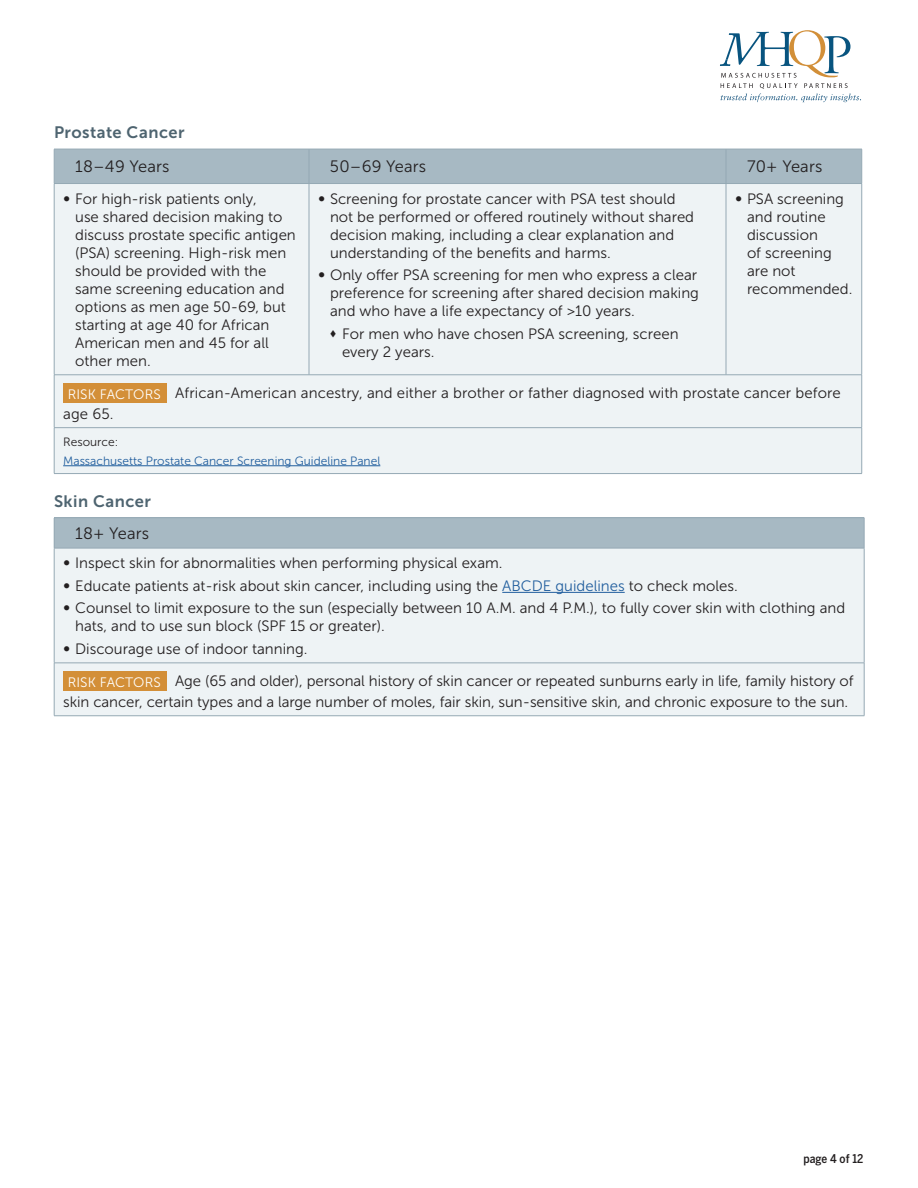
<style>
.page{position:relative;width:918px;height:1188px;background:#fff}
.page>*{position:absolute;margin:0;border:0;box-sizing:border-box;transform-origin:0 0}
.t1{font:16.5px "Museo Sans 300";letter-spacing:.01em;color:#231f20}
.t2{font:16.5px "Museo Sans 700";letter-spacing:.03em;color:#4e6470}
.t3{font:15px/18px "Museo Sans 300";color:#231f20}
.t4{font:12px "Museo Sans 300";color:#215e9e}
.t5{font:500 12px "Benton Sans Cond";color:#231f20}
.t6{font:12px "Museo Sans 300";color:#231f20}
.s1{font-size:18px}
.s2{font-size:13.65px;color:#fff}
.s3{color:#215e9e}
</style>
<div class="page">
<svg style="left:720px;top:30px;width:141px;height:72px"></svg>
<div style="left:55px;top:150px;width:806px;height:33px;background:#a7b9c3"></div>
<div style="left:55px;top:184px;width:806px;height:289px;background:#eef3f5"></div>
<hr style="left:54px;top:375px;width:255px;height:1px;background:#95a9b4">
<hr style="left:309px;top:375px;width:417px;height:1px;background:#95a9b4">
<hr style="left:726px;top:375px;width:136px;height:1px;background:#95a9b4">
<hr style="left:54px;top:183px;width:255px;height:1px;background:#95a9b4">
<hr style="left:54px;top:184px;width:1px;height:191px;background:#95a9b4">
<hr style="left:309px;top:183px;width:417px;height:1px;background:#95a9b4">
<hr style="left:726px;top:183px;width:136px;height:1px;background:#95a9b4">
<hr style="left:861px;top:184px;width:1px;height:191px;background:#95a9b4">
<hr style="left:54px;top:375px;width:1px;height:52px;background:#95a9b4">
<hr style="left:861px;top:375px;width:1px;height:52px;background:#95a9b4">
<hr style="left:54px;top:427px;width:255px;height:1px;background:#95a9b4">
<hr style="left:54px;top:428px;width:1px;height:45px;background:#95a9b4">
<hr style="left:309px;top:427px;width:417px;height:1px;background:#95a9b4">
<hr style="left:726px;top:427px;width:136px;height:1px;background:#95a9b4">
<hr style="left:861px;top:428px;width:1px;height:45px;background:#95a9b4">
<hr style="left:54px;top:473px;width:255px;height:1px;background:#95a9b4">
<hr style="left:309px;top:473px;width:417px;height:1px;background:#95a9b4">
<hr style="left:726px;top:473px;width:136px;height:1px;background:#95a9b4">
<hr style="left:309px;top:149px;width:1px;height:34px;background:#95a9b4">
<hr style="left:726px;top:149px;width:1px;height:34px;background:#95a9b4">
<hr style="left:861px;top:149px;width:1px;height:34px;background:#95a9b4">
<hr style="left:309px;top:184px;width:1px;height:191px;background:#95a9b4">
<hr style="left:726px;top:184px;width:1px;height:191px;background:#95a9b4">
<hr style="left:54px;top:149px;width:255px;height:1px;background:#95a9b4">
<hr style="left:54px;top:149px;width:1px;height:34px;background:#95a9b4">
<hr style="left:309px;top:149px;width:417px;height:1px;background:#95a9b4">
<hr style="left:726px;top:149px;width:136px;height:1px;background:#95a9b4">
<div style="left:63px;top:384px;width:103px;height:19px;background:#d38f38"></div>
<hr style="left:63px;top:465px;width:317px;height:1px;background:#215e9e">
<div style="left:54px;top:518px;width:810px;height:30px;background:#a7b9c3"></div>
<div style="left:55px;top:549px;width:809px;height:167px;background:#eef3f5"></div>
<hr style="left:54px;top:548px;width:1px;height:115px;background:#95a9b4">
<hr style="left:54px;top:663px;width:810px;height:1px;background:#95a9b4">
<hr style="left:54px;top:663px;width:1px;height:53px;background:#95a9b4">
<hr style="left:54px;top:716px;width:810px;height:1px;background:#95a9b4">
<hr style="left:54px;top:548px;width:810px;height:1px;background:#95a9b4">
<hr style="left:864px;top:548px;width:1px;height:115px;background:#95a9b4">
<hr style="left:864px;top:663px;width:1px;height:53px;background:#95a9b4">
<hr style="left:864px;top:518px;width:1px;height:30px;background:#95a9b4">
<hr style="left:54px;top:517px;width:810px;height:1px;background:#95a9b4">
<hr style="left:54px;top:518px;width:1px;height:30px;background:#95a9b4">
<hr style="left:502px;top:592px;width:123px;height:1px;background:#215e9e">
<div style="left:63px;top:672px;width:103px;height:19px;background:#d38f38"></div>
<p class="t2" style="left:54px;top:123px;width:132px">Prostate Cancer</p>
<p class="t1" style="left:75px;top:158px;width:96px">18–49 Years</p>
<p class="t1" style="left:330px;top:158px;width:98px">50–69 Years</p>
<p class="t1" style="left:747px;top:158px;width:77px">70+ Years</p>
<p class="t3" style="left:75px;top:190px;width:222px;text-indent:-12px"><span class="s1">•</span> For high-risk patients only,<br>use shared decision making to discuss prostate specific antigen (PSA) screening. High-risk men should be provided with the same screening education and options as men age 50-69, but starting at age 40 for African<br>American men and 45 for all other men.</p>
<p class="t3" style="left:330px;top:190px;width:366px;text-indent:-12px"><span class="s1">•</span> Screening for prostate cancer with PSA test should not be performed or offered routinely without shared decision making, including a clear explanation and understanding of the benefits and harms.</p>
<p class="t3" style="left:747px;top:190px;width:107px;text-indent:-12px"><span class="s1">•</span> PSA screening and routine discussion<br>of screening are not recommended.</p>
<p class="t3" style="left:330px;top:266px;width:371px;text-align:justify;text-indent:-12px"><span class="s1">•</span> Only offer PSA screening for men who express a clear preference for screening after shared decision making and who have a life expectancy of &gt;10 years.</p>
<p class="t3" style="left:342px;top:325px;width:338px;text-indent:-12px">▼ For men who have chosen PSA screening, screen every 2 years.</p>
<p class="t3" style="left:63px;top:383px;width:779px;line-height:20.7px;text-indent:5px"><span class="s2">RISK FACTORS</span> African-American ancestry, and either a brother or father diagnosed with prostate cancer before age 65.</p>
<p class="t6" style="left:63px;top:435px;width:57px">Resource:</p>
<p class="t4" style="left:63px;top:454px;width:319px">Massachusetts Prostate Cancer Screening Guideline Panel</p>
<p class="t2" style="left:54px;top:492px;width:99px">Skin Cancer</p>
<p class="t1" style="left:75px;top:525px;width:76px">18+ Years</p>
<p class="t3" style="left:63px;top:554px;width:441px"><span class="s1">•</span> Inspect skin for abnormalities when performing physical exam.</p>
<p class="t3" style="left:63px;top:577px;width:676px"><span class="s1">•</span> Educate patients at-risk about skin cancer, including using the <span class="s3">ABCDE guidelines</span> to check moles.</p>
<p class="t3" style="left:75px;top:599px;width:772px;text-indent:-12px"><span class="s1">•</span> Counsel to limit exposure to the sun (especially between 10 A.M. and 4 P.M.), to fully cover skin with clothing and hats, and to use sun block (SPF 15 or greater).</p>
<p class="t3" style="left:68px;top:633px;width:787px;line-height:32.2px;text-indent:-4px"><span class="s1">•</span> Discourage use of indoor tanning.<br><span class="s2">RISK FACTORS</span> Age (65 and older), personal history of skin cancer or repeated sunburns early in life, family history of</p>
<p class="t3" style="left:63px;top:693px;width:787px">skin cancer, certain types and a large number of moles, fair skin, sun-sensitive skin, and chronic exposure to the sun.</p>
<p class="t5" style="left:803px;top:1151px;width:62px">page 4 of 12</p>
</div>
